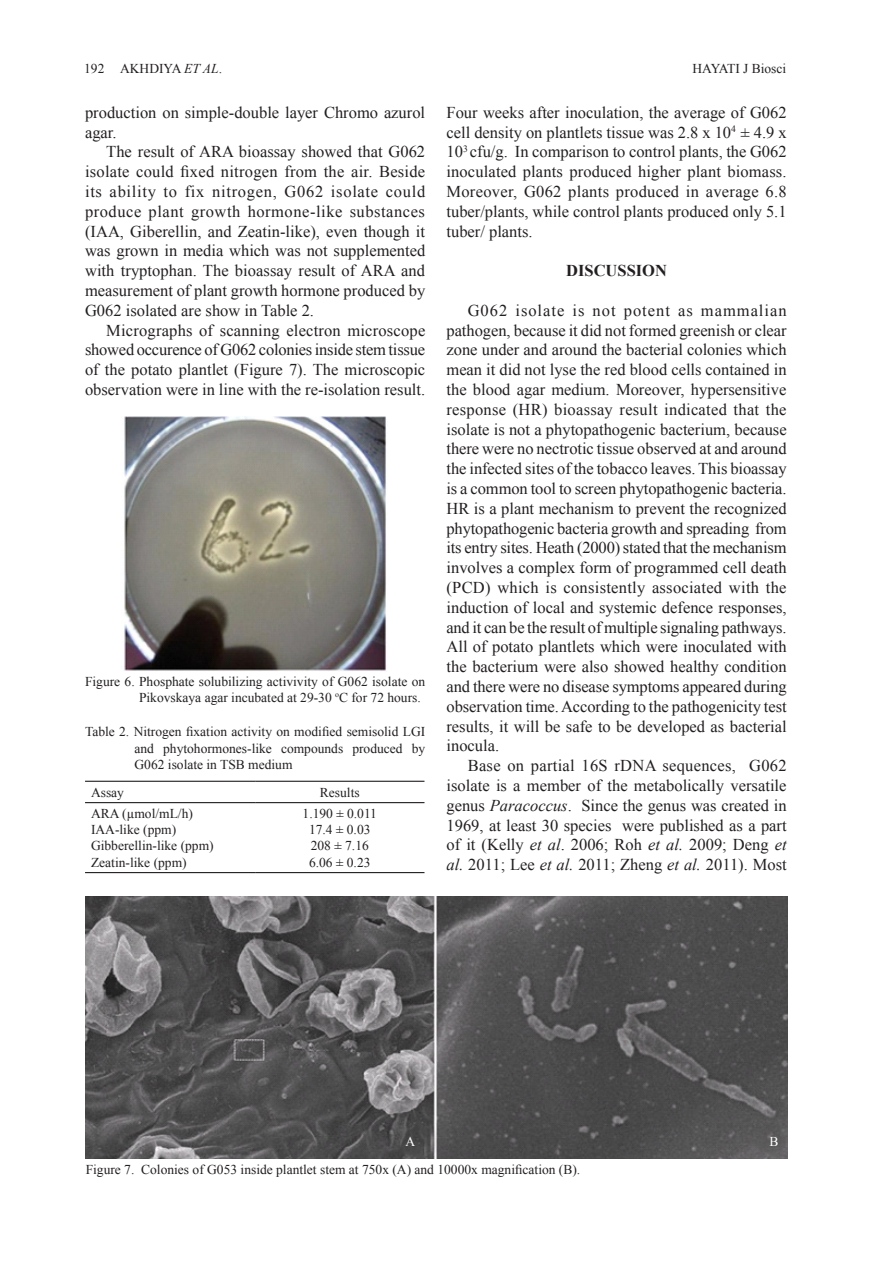
<style>
.page{position:relative;width:893px;height:1263px;background:#fff}
.page>*{position:absolute;margin:0;border:0;box-sizing:border-box;transform-origin:0 0}
.t1{font:16.5px/19.8px "Times New Roman";color:#231f20;text-align:justify}
.t2{font:700 16.5px "Times New Roman";color:#231f20}
.t3{font:13.5px/16.2px "Times New Roman";color:#231f20}
.t4{font:13.5px "Times New Roman";color:#fff}
.s1{font-style:italic}
</style>
<div class="page">
<img style="left:85px;top:896px;width:703px;height:262px">
<img style="left:124px;top:417px;width:263px;height:254px">
<hr style="left:85px;top:781px;width:170px;height:1px;background:#231f20">
<hr style="left:255px;top:781px;width:169px;height:1px;background:#231f20">
<hr style="left:85px;top:802px;width:170px;height:1px;background:#231f20">
<hr style="left:255px;top:802px;width:169px;height:1px;background:#231f20">
<hr style="left:85px;top:872px;width:170px;height:1px;background:#231f20">
<hr style="left:255px;top:872px;width:169px;height:1px;background:#231f20">
<p class="t3" style="left:84px;top:60px;width:139px">192 AKHDIYA <span class="s1">ET AL</span>.</p>
<p class="t3" style="left:692px;top:60px;width:95px">HAYATI J Biosci</p>
<p class="t1" style="left:85px;top:102px;width:342px">production on simple-double layer Chromo azurol agar.</p>
<p class="t1" style="left:85px;top:142px;width:342px;text-indent:21px">The result of ARA bioassay showed that G062 isolate could fixed nitrogen from the air. Beside its ability to fix nitrogen, G062 isolate could produce plant growth hormone-like substances (IAA, Giberellin, and Zeatin-like), even though it was grown in media which was not supplemented with tryptophan. The bioassay result of ARA and measurement of plant growth hormone produced by G062 isolated are show in Table 2.</p>
<p class="t1" style="left:85px;top:320px;width:342px;text-indent:21px">Micrographs of scanning electron microscope showed occurence of G062 colonies inside stem tissue of the potato plantlet (Figure 7). The microscopic observation were in line with the re-isolation result.</p>
<p class="t1" style="left:446px;top:102px;width:342px">Four weeks after inoculation, the average of G062 cell density on plantlets tissue was 2.8 x 10<sup>4</sup> ± 4.9 x 10<sup>3</sup> cfu/g. In comparison to control plants, the G062 inoculated plants produced higher plant biomass.<br>Moreover, G062 plants produced in average 6.8 tuber/plants, while control plants produced only 5.1 tuber/ plants.</p>
<p class="t2" style="left:566px;top:259px;width:102px">DISCUSSION</p>
<p class="t1" style="left:446px;top:300px;width:342px;text-indent:21px">G062 isolate is not potent as mammalian pathogen, because it did not formed greenish or clear zone under and around the bacterial colonies which mean it did not lyse the red blood cells contained in the blood agar medium. Moreover, hypersensitive response (HR) bioassay result indicated that the isolate is not a phytopathogenic bacterium, because there were no nectrotic tissue observed at and around the infected sites of the tobacco leaves. This bioassay is a common tool to screen phytopathogenic bacteria.<br>HR is a plant mechanism to prevent the recognized phytopathogenic bacteria growth and spreading from its entry sites. Heath (2000) stated that the mechanism involves a complex form of programmed cell death (PCD) which is consistently associated with the induction of local and systemic defence responses, and it can be the result of multiple signaling pathways.<br>All of potato plantlets which were inoculated with the bacterium were also showed healthy condition and there were no disease symptoms appeared during observation time. According to the pathogenicity test results, it will be safe to be developed as bacterial inocula.</p>
<p class="t1" style="left:446px;top:755px;width:342px;text-indent:21px">Base on partial 16S rDNA sequences, G062 isolate is a member of the metabolically versatile genus <span class="s1">Paracoccus</span>. Since the genus was created in 1969, at least 30 species were published as a part of it (Kelly <span class="s1">et al</span>. 2006; Roh <span class="s1">et al.</span> 2009; Deng <span class="s1">et al.</span> 2011; Lee <span class="s1">et al.</span> 2011; Zheng <span class="s1">et al.</span> 2011). Most</p>
<p class="t3" style="left:139px;top:673px;width:288px;text-indent:-54px">Figure 6. Phosphate solubilizing activivity of G062 isolate on<br>Pikovskaya agar incubated at 29-30 <sup>o</sup>C for 72 hours.</p>
<p class="t3" style="left:135px;top:723px;width:292px;text-align:justify;text-indent:-49px">Table 2. Nitrogen fixation activity on modified semisolid LGI and phytohormones-like compounds produced by G062 isolate in TSB medium</p>
<p class="t3" style="left:91px;top:784px;width:34px">Assay</p>
<p class="t3" style="left:320px;top:784px;width:41px">Results</p>
<p class="t3" style="left:91px;top:805px;width:103px">ARA (µmol/mL/h)</p>
<p class="t3" style="left:91px;top:821px;width:87px">IAA-like (ppm)</p>
<p class="t3" style="left:91px;top:837px;width:124px">Gibberellin-like (ppm)</p>
<p class="t3" style="left:91px;top:854px;width:97px">Zeatin-like (ppm)</p>
<p class="t3" style="left:303px;top:805px;width:76px">1.190 ± 0.011</p>
<p class="t3" style="left:309px;top:821px;width:63px">17.4 ± 0.03</p>
<p class="t3" style="left:311px;top:837px;width:60px">208 ± 7.16</p>
<p class="t3" style="left:309px;top:854px;width:63px">6.06 ± 0.23</p>
<p class="t4" style="left:405px;top:1132px;width:11px">A</p>
<p class="t4" style="left:770px;top:1132px;width:11px">B</p>
<p class="t3" style="left:86px;top:1161px;width:496px">Figure 7. Colonies of G053 inside plantlet stem at 750x (A) and 10000x magnification (B).</p>
</div>
